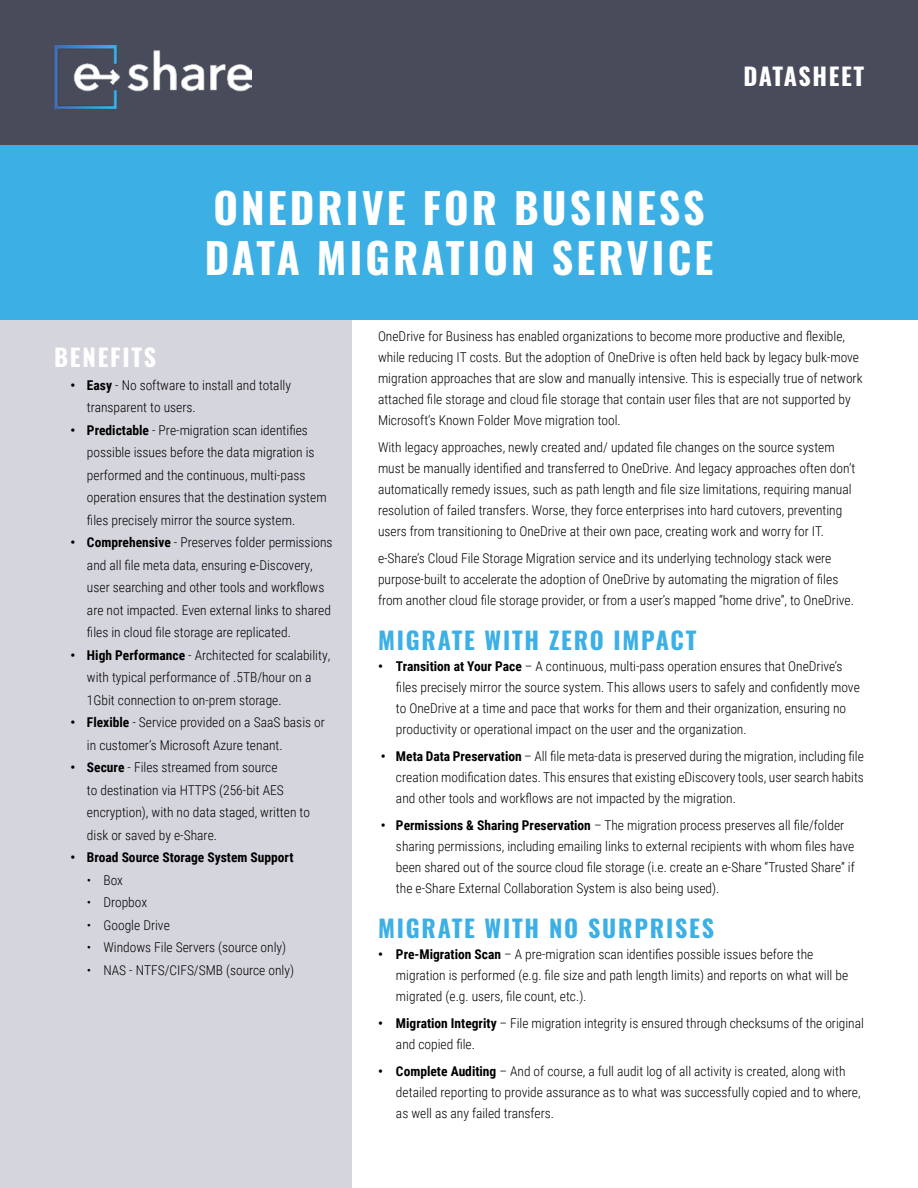
<style>
.page{position:relative;width:918px;height:1188px;background:#fff}
.page>*{position:absolute;margin:0;border:0;box-sizing:border-box;transform-origin:0 0}
.t1{font:700 42px/49.5px "Oswald";letter-spacing:.075em;color:#fff}
.t2{font:700 24px "Oswald";letter-spacing:.075em;color:#3cb0e5}
.t3{font:700 24px "Oswald";letter-spacing:.065em;color:#fff}
.t4{font:300 13.5px/21px "Roboto Condensed";color:#000}
.t5{font:700 13.5px "Roboto Condensed";color:#000}
.s1{font-weight:700}
</style>
<div class="page">
<div style="left:0;top:314px;width:351px;height:874px;background:#d5d5dd"></div>
<div style="left:0;top:0;width:918px;height:149px;background:#484b5a"></div>
<img style="left:54px;top:46px;width:198px;height:62px">
<div style="left:0;top:145px;width:918px;height:175px;background:#3cb0e5"></div>
<h2 class="t3" style="left:743px;top:64px;width:122px">DATASHEET</h2>
<h1 class="t1" style="left:207px;top:176px;width:506px">FULLY AUTOMATED CLOUD<br>FILE STORAGE MIGRATION</h1>
<h1 class="t1" style="left:205px;top:186px;width:510px">ONEDRIVE FOR BUSINESS<br>DATA MIGRATION SERVICE</h1>
<h2 class="t3" style="left:54px;top:345px;width:104px">BENEFITS</h2>
<p class="t4" style="left:87px;top:373px;width:205px;line-height:22.5px;text-indent:-16px"><span class="s1">• Easy</span> - No software to install and totally transparent to users.</p>
<p class="t4" style="left:87px;top:418px;width:241px;line-height:22.5px;text-indent:-16px"><span class="s1">• Predictable</span> - Pre-migration scan identifies possible issues before the data migration is performed and the continuous, multi-pass operation ensures that the destination system files precisely mirror the source system.</p>
<p class="t4" style="left:87px;top:531px;width:247px;line-height:22.5px;text-indent:-16px"><span class="s1">• Comprehensive</span> - Preserves folder permissions and all file meta data, ensuring e-Discovery, user searching and other tools and workflows are not impacted. Even external links to shared files in cloud file storage are replicated.</p>
<p class="t4" style="left:87px;top:643px;width:245px;line-height:22.5px;text-indent:-16px"><span class="s1">• High Performance</span> - Architected for scalability, with typical performance of .5TB/hour on a<br>1Gbit connection to on-prem storage.</p>
<p class="t4" style="left:87px;top:711px;width:239px;line-height:22.5px;text-indent:-16px"><span class="s1">• Flexible</span> - Service provided on a SaaS basis or in customer’s Microsoft Azure tenant.</p>
<p class="t4" style="left:87px;top:756px;width:224px;line-height:22.5px;text-indent:-16px"><span class="s1">• Secure</span> - Files streamed from source<br>to destination via HTTPS (256-bit AES encryption), with no data staged, written to disk or saved by e-Share.</p>
<p class="t5" style="left:71px;top:848px;width:225px">• Broad Source Storage System Support</p>
<p class="t4" style="left:87px;top:869px;width:38px">• Box</p>
<p class="t4" style="left:87px;top:891px;width:62px">• Dropbox</p>
<p class="t4" style="left:87px;top:914px;width:84px">• Google Drive</p>
<p class="t4" style="left:87px;top:936px;width:201px">• Windows File Servers (source only)</p>
<p class="t4" style="left:87px;top:959px;width:209px">• NAS - NTFS/CIFS/SMB (source only)</p>
<p class="t4" style="left:378px;top:325px;width:486px">OneDrive for Business has enabled organizations to become more productive and flexible, while reducing IT costs. But the adoption of OneDrive is often held back by legacy bulk-move migration approaches that are slow and manually intensive. This is especially true of network attached file storage and cloud file storage that contain user files that are not supported by Microsoft’s Known Folder Move migration tool.</p>
<p class="t4" style="left:378px;top:436px;width:479px">With legacy approaches, newly created and/ updated file changes on the source system must be manually identified and transferred to OneDrive. And legacy approaches often don’t automatically remedy issues, such as path length and file size limitations, requiring manual resolution of failed transfers. Worse, they force enterprises into hard cutovers, preventing users from transitioning to OneDrive at their own pace, creating work and worry for IT.</p>
<p class="t4" style="left:378px;top:547px;width:478px">e-Share’s Cloud File Storage Migration service and its underlying technology stack were purpose-built to accelerate the adoption of OneDrive by automating the migration of files from another cloud file storage provider, or from a user’s mapped “home drive”, to OneDrive.</p>
<h2 class="t2" style="left:378px;top:628px;width:320px">MIGRATE WITH ZERO IMPACT</h2>
<p class="t4" style="left:396px;top:655px;width:465px;text-indent:-18px"><span class="s1">• Transition at Your Pace</span> – A continuous, multi-pass operation ensures that OneDrive’s files precisely mirror the source system. This allows users to safely and confidently move to OneDrive at a time and pace that works for them and their organization, ensuring no productivity or operational impact on the user and the organization.</p>
<p class="t4" style="left:396px;top:745px;width:469px;text-align:justify;text-indent:-15px"><span class="s1">• Meta Data Preservation</span> – All file meta-data is preserved during the migration, including file creation modification dates. This ensures that existing eDiscovery tools, user search habits and other tools and workflows are not impacted by the migration.</p>
<p class="t4" style="left:396px;top:814px;width:460px;text-indent:-15px"><span class="s1">• Permissions &amp; Sharing Preservation</span> – The migration process preserves all file/folder sharing permissions, including emailing links to external recipients with whom files have been shared out of the source cloud file storage (i.e. create an e-Share “Trusted Share” if the e-Share External Collaboration System is also being used).</p>
<h2 class="t2" style="left:378px;top:916px;width:338px">MIGRATE WITH NO SURPRISES</h2>
<p class="t4" style="left:396px;top:943px;width:454px;text-indent:-18px"><span class="s1">• Pre-Migration Scan</span> – A pre-migration scan identifies possible issues before the migration is performed (e.g. file size and path length limits) and reports on what will be migrated (e.g. users, file count, etc.).</p>
<p class="t4" style="left:396px;top:1012px;width:469px;text-indent:-18px"><span class="s1">• Migration Integrity</span> – File migration integrity is ensured through checksums of the original and copied file.</p>
<p class="t4" style="left:396px;top:1060px;width:466px;text-indent:-18px"><span class="s1">• Complete Auditing</span> – And of course, a full audit log of all activity is created, along with detailed reporting to provide assurance as to what was successfully copied and to where, as well as any failed transfers.</p>
</div>
